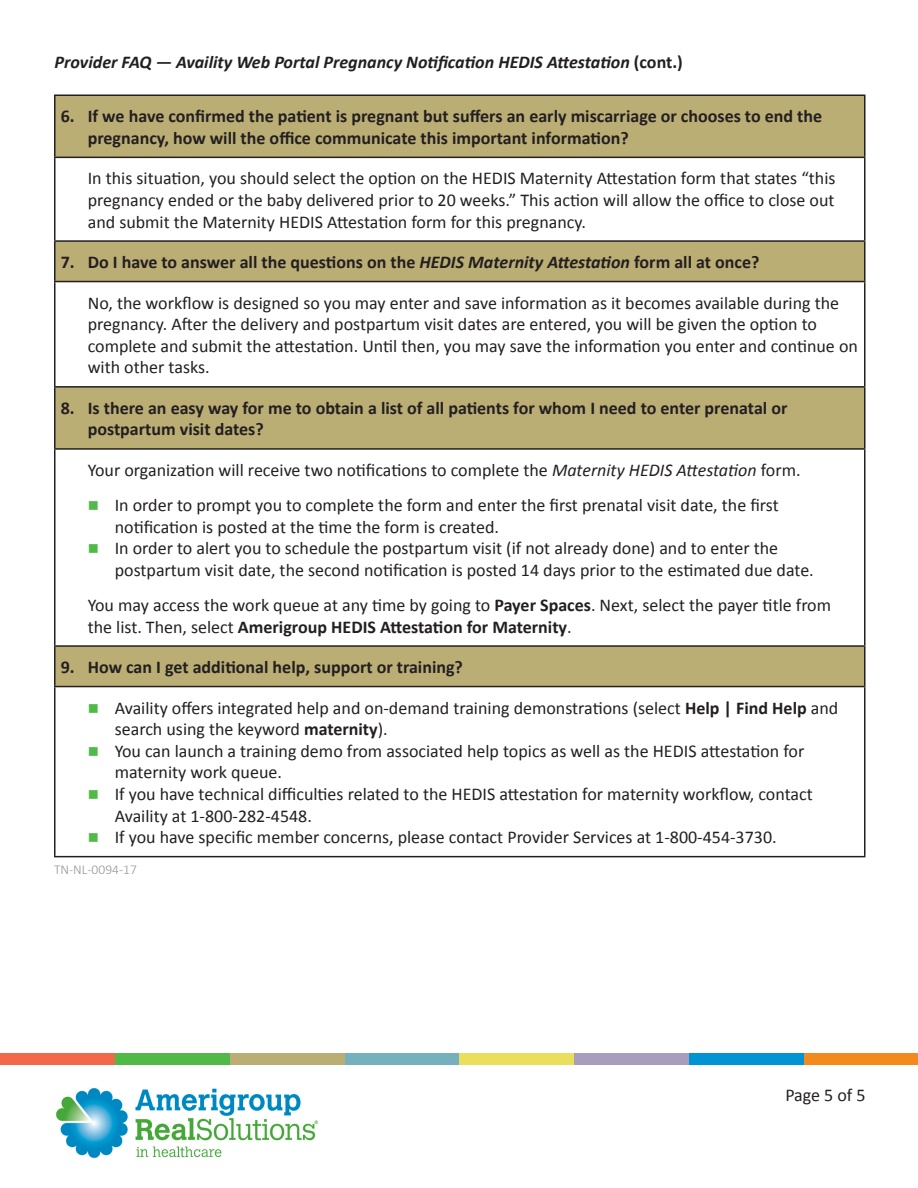
<style>
.page{position:relative;width:918px;height:1188px;background:#fff}
.page>*{position:absolute;margin:0;border:0;box-sizing:border-box;transform-origin:0 0}
.t1{font:18px/21.6px "Calibri";color:#231f20}
.t2{font:700 18px/21.6px "Calibri";color:#231f20}
.t3{font:italic 700 18px "Calibri";color:#231f20}
.t4{font:300 13.5px "Calibri";color:#939598}
.s1{font-style:normal}
.s2{font-style:italic}
.s3{font-weight:700}
</style>
<div class="page">
<div style="left:0;top:1053px;width:115px;height:11px;background:#f2684a"></div>
<div style="left:115px;top:1053px;width:115px;height:11px;background:#51b948"></div>
<div style="left:230px;top:1053px;width:115px;height:11px;background:#bbae75"></div>
<div style="left:345px;top:1053px;width:115px;height:11px;background:#74b1bd"></div>
<div style="left:459px;top:1053px;width:115px;height:11px;background:#e9df5d"></div>
<div style="left:574px;top:1053px;width:115px;height:11px;background:#a89dbc"></div>
<div style="left:689px;top:1053px;width:115px;height:11px;background:#0094d3"></div>
<div style="left:804px;top:1053px;width:114px;height:11px;background:#f38a1e"></div>
<img style="left:56px;top:1088px;width:263px;height:71px">
<svg style="left:56px;top:96px;width:808px;height:590px"></svg>
<hr style="left:54px;top:94px;width:812px;height:2px;background:#231f20">
<hr style="left:54px;top:96px;width:2px;height:61px;background:#231f20">
<hr style="left:864px;top:96px;width:2px;height:61px;background:#231f20">
<hr style="left:54px;top:157px;width:812px;height:1px;background:#231f20">
<hr style="left:54px;top:158px;width:2px;height:82px;background:#231f20">
<hr style="left:864px;top:158px;width:2px;height:82px;background:#231f20">
<hr style="left:54px;top:240px;width:812px;height:2px;background:#231f20">
<hr style="left:54px;top:242px;width:2px;height:39px;background:#231f20">
<hr style="left:864px;top:242px;width:2px;height:39px;background:#231f20">
<hr style="left:54px;top:281px;width:812px;height:1px;background:#231f20">
<hr style="left:54px;top:282px;width:2px;height:104px;background:#231f20">
<hr style="left:864px;top:282px;width:2px;height:104px;background:#231f20">
<hr style="left:54px;top:386px;width:812px;height:2px;background:#231f20">
<hr style="left:54px;top:388px;width:2px;height:60px;background:#231f20">
<hr style="left:864px;top:388px;width:2px;height:60px;background:#231f20">
<hr style="left:54px;top:448px;width:812px;height:2px;background:#231f20">
<hr style="left:54px;top:450px;width:2px;height:195px;background:#231f20">
<hr style="left:864px;top:450px;width:2px;height:195px;background:#231f20">
<hr style="left:54px;top:645px;width:812px;height:2px;background:#231f20">
<hr style="left:54px;top:647px;width:2px;height:39px;background:#231f20">
<hr style="left:864px;top:647px;width:2px;height:39px;background:#231f20">
<hr style="left:54px;top:686px;width:812px;height:1px;background:#231f20">
<hr style="left:54px;top:687px;width:2px;height:169px;background:#231f20">
<hr style="left:864px;top:687px;width:2px;height:169px;background:#231f20">
<hr style="left:54px;top:856px;width:812px;height:1px;background:#231f20">
<svg style="left:89px;top:501px;width:9px;height:9px"></svg>
<svg style="left:89px;top:544px;width:9px;height:9px"></svg>
<p class="t3" style="left:55px;top:50px;width:630px">Provider FAQ — Availity Web Portal Pregnancy Notification HEDIS Attestation <span class="s1">(cont.)</span></p>
<p class="t2" style="left:88px;top:105px;width:736px;text-indent:-27px">6. If we have confirmed the patient is pregnant but suffers an early miscarriage or chooses to end the pregnancy, how will the office communicate this important information?</p>
<p class="t1" style="left:88px;top:168px;width:749px;text-align:justify">In this situation, you should select the option on the HEDIS Maternity Attestation form that states “this pregnancy ended or the baby delivered prior to 20 weeks.” This action will allow the office to close out and submit the Maternity HEDIS Attestation form for this pregnancy.</p>
<p class="t2" style="left:61px;top:251px;width:700px">7. Do I have to answer all the questions on the <span class="s2">HEDIS Maternity Attestation</span> form all at once?</p>
<p class="t1" style="left:88px;top:292px;width:772px">No, the workflow is designed so you may enter and save information as it becomes available during the pregnancy. After the delivery and postpartum visit dates are entered, you will be given the option to complete and submit the attestation. Until then, you may save the information you enter and continue on with other tasks.</p>
<p class="t2" style="left:88px;top:397px;width:701px;text-indent:-27px">8. Is there an easy way for me to obtain a list of all patients for whom I need to enter prenatal or postpartum visit dates?</p>
<p class="t1" style="left:88px;top:459px;width:714px">Your organization will receive two notifications to complete the <span class="s2">Maternity HEDIS Attestation</span> form.</p>
<p class="t1" style="left:115px;top:494px;width:665px">In order to prompt you to complete the form and enter the first prenatal visit date, the first notification is posted at the time the form is created.</p>
<p class="t1" style="left:115px;top:538px;width:701px">In order to alert you to schedule the postpartum visit (if not already done) and to enter the postpartum visit date, the second notification is posted 14 days prior to the estimated due date.</p>
<p class="t1" style="left:88px;top:594px;width:745px">You may access the work queue at any time by going to <span class="s3">Payer Spaces</span>. Next, select the payer title from the list. Then, select <span class="s3">Amerigroup HEDIS Attestation for Maternity</span>.</p>
<p class="t2" style="left:61px;top:656px;width:404px">9. How can I get additional help, support or training?</p>
<p class="t1" style="left:115px;top:697px;width:725px">Availity offers integrated help and on-demand training demonstrations (select <span class="s3">Help | Find Help</span> and search using the keyword <span class="s3">maternity</span>).</p>
<p class="t1" style="left:115px;top:740px;width:691px">You can launch a training demo from associated help topics as well as the HEDIS attestation for maternity work queue.</p>
<p class="t1" style="left:115px;top:783px;width:700px">If you have technical difficulties related to the HEDIS attestation for maternity workflow, contact<br>Availity at 1-800-282-4548.</p>
<p class="t1" style="left:115px;top:826px;width:663px">If you have specific member concerns, please contact Provider Services at 1-800-454-3730.</p>
<p class="t4" style="left:54px;top:861px;width:84px">TN-NL-0094-17</p>
<p class="t1" style="left:785px;top:1085px;width:82px">Page 5 of 5</p>
</div>
